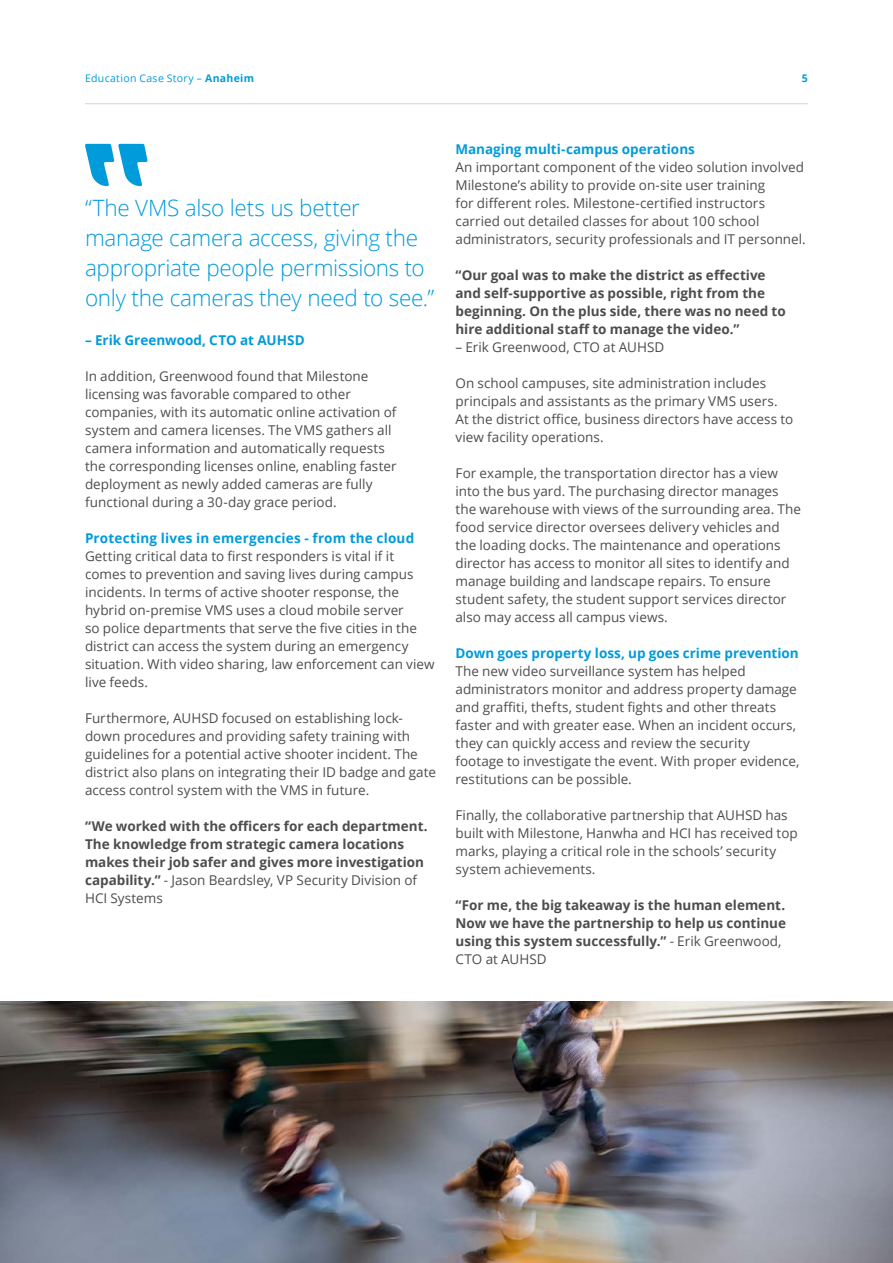
<style>
.page{position:relative;width:893px;height:1263px;background:#fff}
.page>*{position:absolute;margin:0;border:0;box-sizing:border-box;transform-origin:0 0}
.t1{font:300 22.5px/30px "Open Sans";letter-spacing:-.015em;color:#009bdb}
.t2{font:13.5px/18px "Open Sans";color:#4d4d4f}
.t3{font:700 13.5px/18px "Open Sans";color:#4d4d4f}
.t4{font:700 13.5px "Open Sans";letter-spacing:.005em;color:#009bdb}
.t5{font:10.5px "Open Sans";letter-spacing:.03em;color:#009bdb}
.t6{font:700 10.5px "Open Sans";color:#009bdb}
.s1{font-weight:700}
.s2{font-weight:400}
</style>
<div class="page">
<svg style="left:85px;top:144px;width:63px;height:42px"></svg>
<img style="left:0;top:1001px;width:893px;height:262px">
<hr style="left:85px;top:103px;width:723px;height:1px;background:#96a6ae">
<p class="t5" style="left:85px;top:71px;width:171px">Education Case Story – <span class="s1">Anaheim</span></p>
<p class="t6" style="left:802px;top:71px;width:7px">5</p>
<h1 class="t1" style="left:85px;top:192px;width:351px">“The VMS also lets us better manage camera access, giving the appropriate people permissions to only the cameras they need to see.”</h1>
<p class="t4" style="left:85px;top:331px;width:221px">– Erik Greenwood, CTO at AUHSD</p>
<p class="t2" style="left:85px;top:367px;width:313px">In addition, Greenwood found that Milestone licensing was favorable compared to other companies, with its automatic online activation of system and camera licenses. The VMS gathers all camera information and automatically requests the corresponding licenses online, enabling faster deployment as newly added cameras are fully functional during a 30-day grace period.</p>
<p class="t4" style="left:85px;top:529px;width:331px">Protecting lives in emergencies - from the cloud</p>
<p class="t2" style="left:85px;top:547px;width:351px">Getting critical data to first responders is vital if it comes to prevention and saving lives during campus incidents. In terms of active shooter response, the hybrid on-premise VMS uses a cloud mobile server<br>so police departments that serve the five cities in the district can access the system during an emergency situation. With video sharing, law enforcement can view live feeds.</p>
<p class="t2" style="left:85px;top:709px;width:353px">Furthermore, AUHSD focused on establishing lock&shy;down procedures and providing safety training with guidelines for a potential active shooter incident. The district also plans on integrating their ID badge and gate access control system with the VMS in future.</p>
<p class="t3" style="left:85px;top:817px;width:344px">“We worked with the officers for each department.<br>The knowledge from strategic camera locations makes their job safer and gives more investigation capability.” <span class="s2">- Jason Beardsley, VP Security Division of HCI Systems</span></p>
<p class="t4" style="left:455px;top:140px;width:241px">Managing multi-campus operations</p>
<p class="t2" style="left:455px;top:158px;width:352px">An important component of the video solution involved Milestone’s ability to provide on-site user training<br>for different roles. Milestone-certified instructors carried out detailed classes for about 100 school administrators, security professionals and IT personnel.</p>
<p class="t3" style="left:455px;top:266px;width:332px">“Our goal was to make the district as effective and self-supportive as possible, right from the beginning. On the plus side, there was no need to hire additional staff to manage the video.”</p>
<p class="t2" style="left:455px;top:338px;width:210px">– Erik Greenwood, CTO at AUHSD</p>
<p class="t2" style="left:455px;top:374px;width:339px">On school campuses, site administration includes principals and assistants as the primary VMS users.<br>At the district office, business directors have access to view facility operations.</p>
<p class="t2" style="left:455px;top:464px;width:347px">For example, the transportation director has a view into the bus yard. The purchasing director manages the warehouse with views of the surrounding area. The food service director oversees delivery vehicles and the loading docks. The maintenance and operations director has access to monitor all sites to identify and manage building and landscape repairs. To ensure student safety, the student support services director also may access all campus views.</p>
<p class="t4" style="left:455px;top:644px;width:345px">Down goes property loss, up goes crime prevention</p>
<p class="t2" style="left:455px;top:662px;width:345px">The new video surveillance system has helped administrators monitor and address property damage and graffiti, thefts, student fights and other threats faster and with greater ease. When an incident occurs, they can quickly access and review the security footage to investigate the event. With proper evidence, restitutions can be possible.</p>
<p class="t2" style="left:455px;top:806px;width:344px">Finally, the collaborative partnership that AUHSD has built with Milestone, Hanwha and HCI has received top marks, playing a critical role in the schools’ security system achievements.</p>
<p class="t3" style="left:455px;top:896px;width:332px">“For me, the big takeaway is the human element.<br>Now we have the partnership to help us continue using this system successfully.” <span class="s2">- Erik Greenwood, CTO at AUHSD</span></p>
</div>
